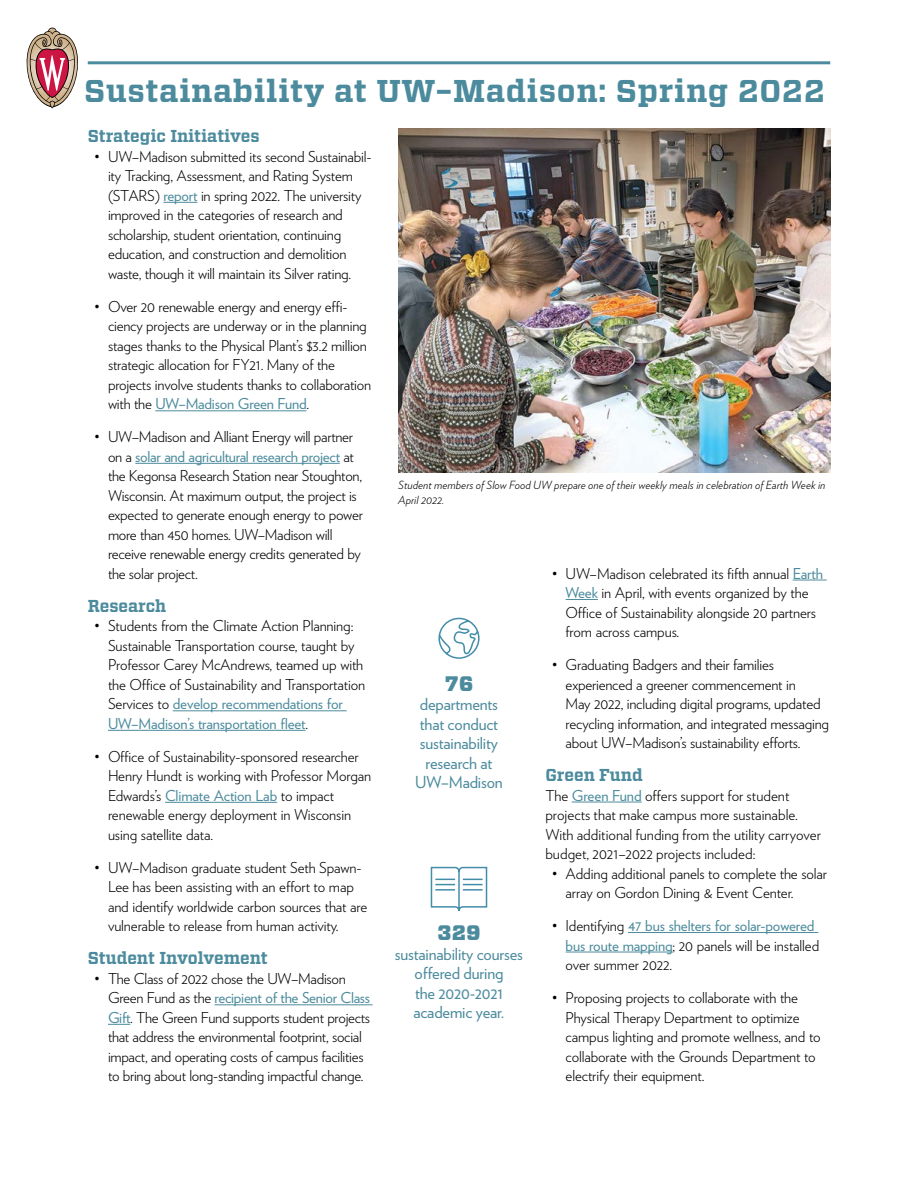
<style>
.page{position:relative;width:918px;height:1188px;background:#fff}
.page>*{position:absolute;margin:0;border:0;box-sizing:border-box;transform-origin:0 0}
.H{font:700 31.5px "Vitesse";letter-spacing:.02em;color:#4c8b9d}
.Number{font:900 21px "Vitesse";color:#4c8b9d}
.H2{font:700 17.25px "Vitesse";color:#4c8b9d;scale:.96 1}
.Fact{font:16.5px/19.5px "Verlag";letter-spacing:-.01em;color:#4c8b9d;text-align:center}
.Bulleted_List{font:300 15px/19.5px "Verlag";letter-spacing:-.015em;color:#000}
.t1{font:italic 300 11.25px/15px "Verlag";letter-spacing:.01em;color:#000}
.s1{font-weight:400;color:#4c8b9d}
</style>
<div class="page">
<hr style="left:793px;top:580px;width:34px;height:1px;background:#4c8b9d">
<hr style="left:566px;top:599px;width:32px;height:1px;background:#4c8b9d">
<hr style="left:572px;top:802px;width:70px;height:1px;background:#4c8b9d">
<hr style="left:628px;top:932px;width:190px;height:1px;background:#4c8b9d">
<hr style="left:566px;top:952px;width:107px;height:1px;background:#4c8b9d">
<hr style="left:163px;top:202px;width:34px;height:1px;background:#4c8b9d">
<hr style="left:155px;top:410px;width:151px;height:1px;background:#4c8b9d">
<hr style="left:135px;top:463px;width:205px;height:1px;background:#4c8b9d">
<hr style="left:173px;top:710px;width:174px;height:1px;background:#4c8b9d">
<hr style="left:108px;top:730px;width:198px;height:1px;background:#4c8b9d">
<hr style="left:165px;top:802px;width:112px;height:1px;background:#4c8b9d">
<hr style="left:215px;top:1004px;width:158px;height:1px;background:#4c8b9d">
<svg style="left:108px;top:1024px;width:22px;height:1px"></svg>
<hr style="left:88px;top:61px;width:742px;height:3px;background:#4c8b9d">
<img style="left:398px;top:129px;width:432px;height:344px">
<svg style="left:438px;top:617px;width:42px;height:42px"></svg>
<svg style="left:26px;top:28px;width:52px;height:80px"></svg>
<svg style="left:430px;top:866px;width:58px;height:45px"></svg>
<h2 class="H" style="left:84px;top:70px;width:742px">Sustainability at UW–Madison: Spring 2022</h2>
<p class="H2" style="left:88px;top:125px;width:181px">Strategic Initiatives</p>
<p class="Bulleted_List" style="left:108px;top:146px;width:265px;text-indent:-14px">• UW–Madison submitted its second Sustainabil&shy;ity Tracking, Assessment, and Rating System (STARS) <span class="s1">report</span> in spring 2022. The university improved in the categories of research and scholarship, student orientation, continuing education, and construction and demolition waste, though it will maintain its Silver rating.</p>
<p class="Bulleted_List" style="left:108px;top:296px;width:265px;text-indent:-14px">• Over 20 renewable energy and energy effi&shy;ciency projects are underway or in the planning stages thanks to the Physical Plant’s $3.2 million strategic allocation for FY21. Many of the projects involve students thanks to collaboration with the <span class="s1">UW–Madison Green Fund</span>.</p>
<p class="Bulleted_List" style="left:108px;top:426px;width:257px;text-indent:-14px">• UW–Madison and Alliant Energy will partner on a <span class="s1">solar and agricultural research project</span> at the Kegonsa Research Station near Stoughton, Wisconsin. At maximum output, the project is expected to generate enough energy to power more than 450 homes. UW–Madison will receive renewable energy credits generated by the solar project.</p>
<p class="H2" style="left:88px;top:594px;width:83px">Research</p>
<p class="Bulleted_List" style="left:108px;top:615px;width:259px;text-indent:-14px">• Students from the Climate Action Planning:<br>Sustainable Transportation course, taught by Professor Carey McAndrews, teamed up with the Office of Sustainability and Transportation Services to <span class="s1">develop recommendations for UW–Madison’s transportation fleet</span>.</p>
<p class="Bulleted_List" style="left:108px;top:746px;width:265px;text-indent:-14px">• Office of Sustainability-sponsored researcher Henry Hundt is working with Professor Morgan Edwards’s <span class="s1">Climate Action Lab</span> to impact renewable energy deployment in Wisconsin using satellite data.</p>
<p class="Bulleted_List" style="left:108px;top:857px;width:261px;text-indent:-14px">• UW–Madison graduate student Seth Spawn-Lee has been assisting with an effort to map and identify worldwide carbon sources that are vulnerable to release from human activity.</p>
<p class="H2" style="left:88px;top:947px;width:189px">Student Involvement</p>
<p class="Bulleted_List" style="left:108px;top:968px;width:264px;text-indent:-14px">• The Class of 2022 chose the UW–Madison Green Fund as the <span class="s1">recipient of the Senior Class Gift</span>. The Green Fund supports student projects that address the environmental footprint, social impact, and operating costs of campus facilities to bring about long-standing impactful change.</p>
<p class="t1" style="left:398px;top:477px;width:429px">Student members of Slow Food UW prepare one of their weekly meals in celebration of Earth Week in<br>April 2022.</p>
<p class="Number" style="left:445px;top:669px;width:30px">76</p>
<p class="Fact" style="left:415px;top:694px;width:89px">departments that conduct sustainability research at<br>UW–Madison</p>
<p class="Number" style="left:437px;top:919px;width:45px">329</p>
<p class="Fact" style="left:395px;top:943px;width:130px">sustainability courses offered during<br>the 2020-2021 academic year.</p>
<p class="Bulleted_List" style="left:566px;top:563px;width:259px;text-indent:-14px">• UW–Madison celebrated its fifth annual <span class="s1">Earth Week</span> in April, with events organized by the Office of Sustainability alongside 20 partners from across campus.</p>
<p class="Bulleted_List" style="left:566px;top:654px;width:265px;text-indent:-14px">• Graduating Badgers and their families experienced a greener commencement in<br>May 2022, including digital programs, updated recycling information, and integrated messaging about UW–Madison’s sustainability efforts.</p>
<p class="H2" style="left:545px;top:763px;width:103px">Green Fund</p>
<p class="Bulleted_List" style="left:545px;top:785px;width:277px">The <span class="s1">Green Fund</span> offers support for student projects that make campus more sustainable.<br>With additional funding from the utility carryover budget, 2021–2022 projects included:</p>
<p class="Bulleted_List" style="left:566px;top:863px;width:263px;text-indent:-14px">• Adding additional panels to complete the solar array on Gordon Dining &amp; Event Center.</p>
<p class="Bulleted_List" style="left:566px;top:915px;width:255px;text-indent:-14px">• Identifying <span class="s1">47 bus shelters for solar-powered bus route mapping</span>; 20 panels will be installed over summer 2022.</p>
<p class="Bulleted_List" style="left:566px;top:987px;width:257px;text-indent:-14px">• Proposing projects to collaborate with the Physical Therapy Department to optimize campus lighting and promote wellness, and to collaborate with the Grounds Department to electrify their equipment.</p>
</div>
